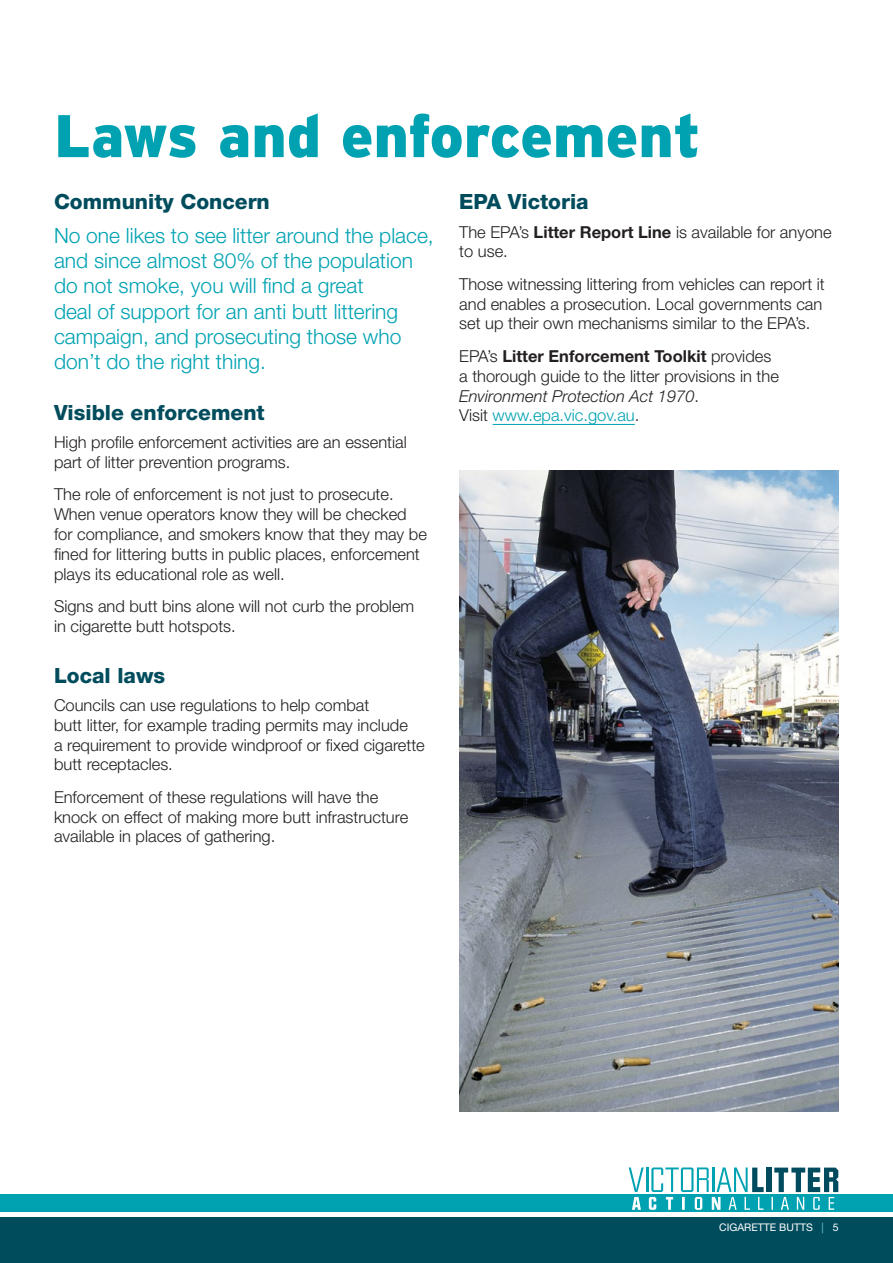
<style>
.page{position:relative;width:893px;height:1263px;background:#fff}
.page>*{position:absolute;margin:0;border:0;box-sizing:border-box;transform-origin:0 0}
.headings{font:900 60px "Interstate";color:#00a2b2}
.intro_para{font:300 21px/25.2px "Helvetica Neue LT Std";color:#00a2b2}
.Subhead{font:800 21px "Helvetica Neue LT Std";color:#004c5d}
.main_body{font:300 16.5px/19.8px "Helvetica Neue LT Std";color:#231f20}
.t1{font:10.5px "Helvetica Neue LT Std";color:#fff}
.s1{font-weight:700}
.s2{font-style:italic}
.s3{color:#00a2b2}
.s4{color:#72c7d2}
</style>
<div class="page">
<div style="left:0;top:1217px;width:893px;height:46px;background:#004c5d"></div>
<div style="left:0;top:1195px;width:893px;height:17px;background:#00a2b2"></div>
<svg style="left:629px;top:1167px;width:209px;height:43px"></svg>
<hr style="left:493px;top:424px;width:142px;height:1px;background:#00a2b2">
<img style="left:459px;top:471px;width:380px;height:640px">
<p class="headings" style="left:54px;top:102px;width:648px">Laws and enforcement</p>
<p class="Subhead" style="left:54px;top:189px;width:217px">Community Concern</p>
<p class="intro_para" style="left:54px;top:222px;width:381px">No one likes to see litter around the place, and since almost 80% of the population do not smoke, you will find a great<br>deal of support for an anti butt littering campaign, and prosecuting those who don’t do the right thing.</p>
<p class="Subhead" style="left:54px;top:400px;width:212px">Visible enforcement</p>
<p class="main_body" style="left:54px;top:432px;width:354px">High profile enforcement activities are an essential part of litter prevention programs.</p>
<p class="main_body" style="left:54px;top:484px;width:374px">The role of enforcement is not just to prosecute.<br>When venue operators know they will be checked for compliance, and smokers know that they may be fined for littering butts in public places, enforcement plays its educational role as well.</p>
<p class="main_body" style="left:54px;top:596px;width:362px">Signs and butt bins alone will not curb the problem in cigarette butt hotspots.</p>
<p class="Subhead" style="left:54px;top:663px;width:113px">Local laws</p>
<p class="main_body" style="left:54px;top:695px;width:372px">Councils can use regulations to help combat<br>butt litter, for example trading permits may include<br>a requirement to provide windproof or fixed cigarette butt receptacles.</p>
<p class="main_body" style="left:54px;top:787px;width:356px">Enforcement of these regulations will have the knock on effect of making more butt infrastructure available in places of gathering.</p>
<p class="Subhead" style="left:459px;top:189px;width:131px">EPA Victoria</p>
<p class="main_body" style="left:459px;top:221px;width:374px">The EPA’s <span class="s1">Litter Report Line</span> is available for anyone to use.</p>
<p class="main_body" style="left:459px;top:274px;width:367px">Those witnessing littering from vehicles can report it and enables a prosecution. Local governments can set up their own mechanisms similar to the EPA’s.</p>
<p class="main_body" style="left:459px;top:346px;width:321px">EPA’s <span class="s1">Litter Enforcement Toolkit</span> provides a thorough guide to the litter provisions in the <span class="s2">Environment Protection Act 1970</span>.<br>Visit <span class="s3">www.epa.vic.gov.au</span>.</p>
<p class="t1" style="left:719px;top:1220px;width:121px">CIGARETTE BUTTS <span class="s4">|</span> 5</p>
</div>
